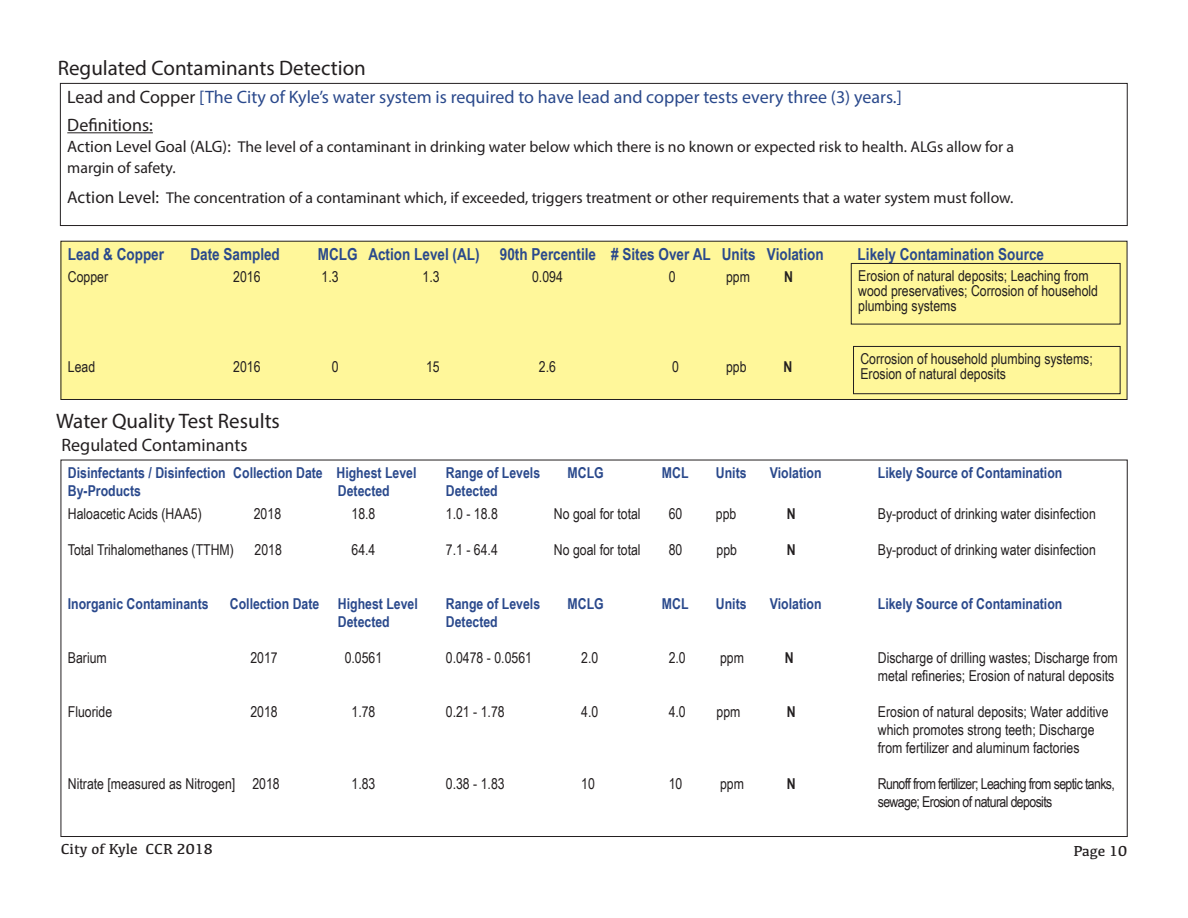
<style>
.page{position:relative;width:1188px;height:918px;background:#fff}
.page>*{position:absolute;margin:0;border:0;box-sizing:border-box;transform-origin:0 0}
.t1{font:21px "Myriad Pro";color:#231f20}
.t2{font:18px "Myriad Pro";color:#2a498c}
.t3{font:18px "Myriad Pro";color:#231f20}
.t4{font:700 16.5px "Arial Narrow";color:#2a498c}
.t5{font:15.75px/21px "Myriad Pro";color:#231f20}
.t6{font:15px/15px "Arial Narrow";color:#231f20}
.t7{font:700 15px "Arial Narrow";color:#2a498c}
.t8{font:15px/18px "Arial Narrow";letter-spacing:-.04em;color:#231f20}
.t9{font:15px "Kefa";color:#231f20}
.t10{font:700 15px "Arial Narrow";color:#231f20}
.s1{color:#231f20}
.s2{font-size:16.5px}
.s3{font-size:17.25px}
</style>
<div class="page">
<hr style="left:67px;top:132px;width:86px;height:1px;background:#231f20">
<div style="left:60px;top:83px;width:1067px;height:143px;border:1px solid #231f20"></div>
<div style="left:61px;top:241px;width:1066px;height:158px;background:#fff79a"></div>
<div style="left:61px;top:241px;width:1066px;height:159px;border:1px solid #231f20"></div>
<div style="left:851px;top:263px;width:269px;height:61px;border:1px solid #231f20"></div>
<div style="left:853px;top:346px;width:267px;height:48px;border:1px solid #231f20"></div>
<p class="t1" style="left:58px;top:55px;width:310px">Regulated Contaminants Detection</p>
<p class="t2" style="left:67px;top:85px;width:836px"><span class="s1">Lead and Copper</span> [The City of Kyle’s water system is required to have lead and copper tests every three (3) years.]</p>
<p class="t3" style="left:67px;top:114px;width:87px">Definitions:</p>
<p class="t5" style="left:67px;top:136px;width:948px"><span class="s2">Action Level Goal (ALG):</span> The level of a contaminant in drinking water below which there is no known or expected risk to health. ALGs allow for a margin of safety.</p>
<p class="t5" style="left:67px;top:187px;width:948px"><span class="s3">Action Level:</span> The concentration of a contaminant which, if exceeded, triggers treatment or other requirements that a water system must follow.</p>
<p class="t4" style="left:68px;top:242px;width:98px">Lead &amp; Copper</p>
<p class="t4" style="left:190px;top:242px;width:91px">Date Sampled</p>
<p class="t4" style="left:318px;top:242px;width:508px">MCLG Action Level (AL) 90th Percentile # Sites Over AL Units Violation</p>
<p class="t4" style="left:858px;top:242px;width:188px">Likely Contamination Source</p>
<p class="t6" style="left:68px;top:268px;width:42px">Copper</p>
<p class="t6" style="left:233px;top:268px;width:29px">2016</p>
<p class="t6" style="left:321px;top:268px;width:19px">1.3</p>
<p class="t6" style="left:423px;top:268px;width:19px">1.3</p>
<p class="t6" style="left:532px;top:268px;width:32px">0.094</p>
<p class="t6" style="left:669px;top:268px;width:8px">0</p>
<p class="t6" style="left:726px;top:268px;width:25px">ppm</p>
<p class="t10" style="left:784px;top:265px;width:10px">N</p>
<p class="t6" style="left:858px;top:268px;width:241px">Erosion of natural deposits; Leaching from wood preservatives; Corrosion of household plumbing systems</p>
<p class="t6" style="left:860px;top:351px;width:234px">Corrosion of household plumbing systems;<br>Erosion of natural deposits</p>
<p class="t6" style="left:68px;top:358px;width:29px">Lead</p>
<p class="t6" style="left:233px;top:358px;width:29px">2016</p>
<p class="t6" style="left:332px;top:358px;width:8px">0</p>
<p class="t6" style="left:426px;top:358px;width:15px">15</p>
<p class="t6" style="left:539px;top:358px;width:19px">2.6</p>
<p class="t6" style="left:672px;top:358px;width:8px">0</p>
<p class="t6" style="left:726px;top:358px;width:22px">ppb</p>
<p class="t10" style="left:784px;top:355px;width:10px">N</p>
<p class="t1" style="left:56px;top:408px;width:225px">Water Quality Test Results</p>
<p class="t3" style="left:62px;top:434px;width:188px">Regulated Contaminants</p>
<p class="t7" style="left:68px;top:461px;width:350px">Disinfectants / Disinfection Collection Date Highest Level</p>
<p class="t7" style="left:446px;top:461px;width:96px">Range of Levels</p>
<p class="t7" style="left:568px;top:461px;width:38px">MCLG</p>
<p class="t7" style="left:662px;top:461px;width:28px">MCL</p>
<p class="t7" style="left:716px;top:461px;width:32px">Units</p>
<p class="t7" style="left:770px;top:461px;width:53px">Violation</p>
<p class="t7" style="left:878px;top:461px;width:186px">Likely Source of Contamination</p>
<p class="t7" style="left:68px;top:479px;width:75px">By-Products</p>
<p class="t7" style="left:338px;top:479px;width:53px">Detected</p>
<p class="t7" style="left:446px;top:479px;width:53px">Detected</p>
<p class="t6" style="left:68px;top:506px;width:135px">Haloacetic Acids (HAA5)</p>
<p class="t6" style="left:254px;top:506px;width:29px">2018</p>
<p class="t6" style="left:352px;top:506px;width:25px">18.8</p>
<p class="t6" style="left:446px;top:506px;width:53px">1.0 - 18.8</p>
<p class="t6" style="left:554px;top:506px;width:88px">No goal for total</p>
<p class="t6" style="left:669px;top:506px;width:15px">60</p>
<p class="t6" style="left:716px;top:506px;width:22px">ppb</p>
<p class="t10" style="left:787px;top:503px;width:10px">N</p>
<p class="t6" style="left:878px;top:506px;width:220px">By-product of drinking water disinfection</p>
<p class="t6" style="left:68px;top:542px;width:168px">Total Trihalomethanes (TTHM)</p>
<p class="t6" style="left:255px;top:542px;width:29px">2018</p>
<p class="t6" style="left:352px;top:542px;width:25px">64.4</p>
<p class="t6" style="left:446px;top:542px;width:53px">7.1 - 64.4</p>
<p class="t6" style="left:554px;top:542px;width:88px">No goal for total</p>
<p class="t6" style="left:669px;top:542px;width:15px">80</p>
<p class="t6" style="left:717px;top:542px;width:22px">ppb</p>
<p class="t10" style="left:787px;top:539px;width:10px">N</p>
<p class="t6" style="left:878px;top:542px;width:220px">By-product of drinking water disinfection</p>
<p class="t7" style="left:68px;top:593px;width:142px">Inorganic Contaminants</p>
<p class="t7" style="left:230px;top:593px;width:189px">Collection Date Highest Level</p>
<p class="t7" style="left:446px;top:593px;width:96px">Range of Levels</p>
<p class="t7" style="left:568px;top:593px;width:38px">MCLG</p>
<p class="t7" style="left:662px;top:593px;width:28px">MCL</p>
<p class="t7" style="left:716px;top:593px;width:32px">Units</p>
<p class="t7" style="left:770px;top:593px;width:53px">Violation</p>
<p class="t7" style="left:878px;top:593px;width:186px">Likely Source of Contamination</p>
<p class="t7" style="left:338px;top:611px;width:53px">Detected</p>
<p class="t7" style="left:446px;top:611px;width:53px">Detected</p>
<p class="t6" style="left:68px;top:650px;width:40px">Barium</p>
<p class="t6" style="left:250px;top:650px;width:29px">2017</p>
<p class="t6" style="left:345px;top:650px;width:39px">0.0561</p>
<p class="t6" style="left:446px;top:650px;width:88px">0.0478 - 0.0561</p>
<p class="t6" style="left:581px;top:650px;width:19px">2.0</p>
<p class="t6" style="left:669px;top:650px;width:19px">2.0</p>
<p class="t6" style="left:720px;top:650px;width:25px">ppm</p>
<p class="t10" style="left:785px;top:647px;width:10px">N</p>
<p class="t6" style="left:878px;top:650px;width:241px">Discharge of drilling wastes; Discharge from</p>
<p class="t6" style="left:878px;top:668px;width:238px">metal refineries; Erosion of natural deposits</p>
<p class="t6" style="left:68px;top:704px;width:46px">Fluoride</p>
<p class="t6" style="left:250px;top:704px;width:29px">2018</p>
<p class="t6" style="left:352px;top:704px;width:25px">1.78</p>
<p class="t6" style="left:446px;top:704px;width:60px">0.21 - 1.78</p>
<p class="t6" style="left:581px;top:704px;width:19px">4.0</p>
<p class="t6" style="left:669px;top:704px;width:19px">4.0</p>
<p class="t6" style="left:717px;top:704px;width:25px">ppm</p>
<p class="t10" style="left:787px;top:701px;width:10px">N</p>
<p class="t6" style="left:878px;top:702px;width:232px;line-height:18px">Erosion of natural deposits; Water additive which promotes strong teeth; Discharge</p>
<p class="t6" style="left:878px;top:740px;width:203px">from fertilizer and aluminum factories</p>
<p class="t6" style="left:68px;top:776px;width:213px">Nitrate [measured as Nitrogen] 2018</p>
<p class="t6" style="left:352px;top:776px;width:25px">1.83</p>
<p class="t6" style="left:446px;top:776px;width:60px">0.38 - 1.83</p>
<p class="t6" style="left:581px;top:776px;width:15px">10</p>
<p class="t6" style="left:669px;top:776px;width:15px">10</p>
<p class="t6" style="left:720px;top:776px;width:25px">ppm</p>
<p class="t10" style="left:787px;top:773px;width:10px">N</p>
<p class="t8" style="left:878px;top:774px;width:239px">Runoff from fertilizer; Leaching from septic tanks, sewage; Erosion of natural deposits</p>
<p class="t9" style="left:61px;top:840px;width:154px">City of Kyle CCR 2018</p>
<p class="t9" style="left:1073px;top:841px;width:55px">Page 10</p>
</div>
